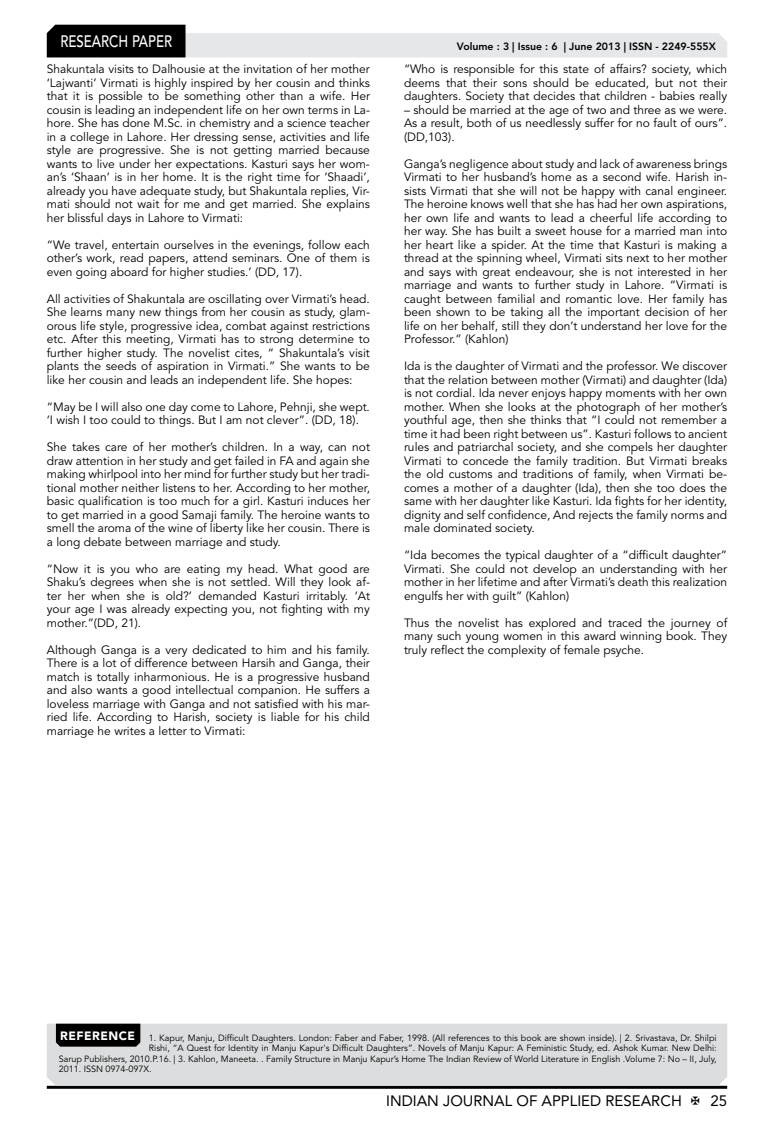
<style>
.page{position:relative;width:774px;height:1136px;background:#fff}
.page>*{position:absolute;margin:0;border:0;box-sizing:border-box;transform-origin:0 0}
.t1{font:500 16.5px "Avenir LT Std";color:#fff;scale:.8 1}
.t2{font:15px "Avenir LT Std";color:#000}
.t3{font:12px/13.5px "Avenir LT Std";color:#000;text-align:justify}
.t4{font:800 10.5px "Avenir LT Std";color:#000}
.t5{font:9px "Avenir LT Std";color:#000}
.s1{font-weight:900;font-size:12px;color:#fff}
</style>
<div class="page">
<hr style="left:47px;top:1085px;width:680px;height:3px;background:#000">
<svg style="left:47px;top:25px;width:680px;height:32px"></svg>
<div style="left:47px;top:1023px;width:680px;height:62px;background:#dcddde"></div>
<div style="left:56px;top:1023px;width:84px;height:23px;background:#000"></div>
<h1 class="t1" style="left:60px;top:32px;width:139px">RESEARCH PAPER</h1>
<p class="t3" style="left:47px;top:62px;width:325px">Shakuntala visits to Dalhousie at the invitation of her mother ‘Lajwanti’ Virmati is highly inspired by her cousin and thinks that it is possible to be something other than a wife. Her cousin is leading an independent life on her own terms in La&shy;hore. She has done M.Sc. in chemistry and a science teacher in a college in Lahore. Her dressing sense, activities and life style are progressive. She is not getting married because wants to live under her expectations. Kasturi says her wom&shy;an’s ‘Shaan’ is in her home. It is the right time for ‘Shaadi’, already you have adequate study, but Shakuntala replies, Vir&shy;mati should not wait for me and get married. She explains her blissful days in Lahore to Virmati:</p>
<p class="t3" style="left:47px;top:238px;width:325px">“We travel, entertain ourselves in the evenings, follow each other’s work, read papers, attend seminars. One of them is even going aboard for higher studies.’ (DD, 17).</p>
<p class="t3" style="left:47px;top:292px;width:325px">All activities of Shakuntala are oscillating over Virmati’s head.<br>She learns many new things from her cousin as study, glam&shy;orous life style, progressive idea, combat against restrictions etc. After this meeting, Virmati has to strong determine to further higher study. The novelist cites, “ Shakuntala’s visit plants the seeds of aspiration in Virmati.” She wants to be like her cousin and leads an independent life. She hopes:</p>
<p class="t3" style="left:47px;top:400px;width:325px">“May be I will also one day come to Lahore, Pehnji, she wept. ‘I wish I too could to things. But I am not clever”. (DD, 18).</p>
<p class="t3" style="left:47px;top:440px;width:325px">She takes care of her mother’s children. In a way, can not draw attention in her study and get failed in FA and again she making whirlpool into her mind for further study but her tradi&shy;tional mother neither listens to her. According to her mother, basic qualification is too much for a girl. Kasturi induces her to get married in a good Samaji family. The heroine wants to smell the aroma of the wine of liberty like her cousin. There is a long debate between marriage and study.</p>
<p class="t3" style="left:47px;top:562px;width:325px">“Now it is you who are eating my head. What good are Shaku’s degrees when she is not settled. Will they look af&shy;ter her when she is old?’ demanded Kasturi irritably. ‘At your age I was already expecting you, not fighting with my mother.”(DD, 21).</p>
<p class="t3" style="left:47px;top:643px;width:325px">Although Ganga is a very dedicated to him and his family.<br>There is a lot of difference between Harsih and Ganga, their match is totally inharmonious. He is a progressive husband and also wants a good intellectual companion. He suffers a loveless marriage with Ganga and not satisfied with his mar&shy;ried life. According to Harish, society is liable for his child marriage he writes a letter to Virmati:</p>
<p class="t4" style="left:457px;top:41px;width:261px">Volume : 3 | Issue : 6 | June 2013 | ISSN - 2249-555X</p>
<p class="t3" style="left:404px;top:62px;width:325px">“Who is responsible for this state of affairs? society, which deems that their sons should be educated, but not their daughters. Society that decides that children - babies really</p>
<p class="t3" style="left:404px;top:103px;width:325px">– should be married at the age of two and three as we were.<br>As a result, both of us needlessly suffer for no fault of ours”. (DD,103).</p>
<p class="t3" style="left:404px;top:157px;width:325px">Ganga’s negligence about study and lack of awareness brings Virmati to her husband’s home as a second wife. Harish in&shy;sists Virmati that she will not be happy with canal engineer.<br>The heroine knows well that she has had her own aspirations, her own life and wants to lead a cheerful life according to her way. She has built a sweet house for a married man into her heart like a spider. At the time that Kasturi is making a thread at the spinning wheel, Virmati sits next to her mother and says with great endeavour, she is not interested in her marriage and wants to further study in Lahore. “Virmati is caught between familial and romantic love. Her family has been shown to be taking all the important decision of her life on her behalf, still they don’t understand her love for the Professor.” (Kahlon)</p>
<p class="t3" style="left:404px;top:359px;width:325px">Ida is the daughter of Virmati and the professor. We discover that the relation between mother (Virmati) and daughter (Ida) is not cordial. Ida never enjoys happy moments with her own mother. When she looks at the photograph of her mother’s youthful age, then she thinks that “I could not remember a time it had been right between us”. Kasturi follows to ancient rules and patriarchal society, and she compels her daughter Virmati to concede the family tradition. But Virmati breaks the old customs and traditions of family, when Virmati be&shy;comes a mother of a daughter (Ida), then she too does the same with her daughter like Kasturi. Ida fights for her identity, dignity and self confidence, And rejects the family norms and male dominated society.</p>
<p class="t3" style="left:404px;top:548px;width:325px">“Ida becomes the typical daughter of a “difficult daughter” Virmati. She could not develop an understanding with her mother in her lifetime and after Virmati’s death this realization engulfs her with guilt” (Kahlon)</p>
<p class="t3" style="left:404px;top:616px;width:325px">Thus the novelist has explored and traced the journey of many such young women in this award winning book. They truly reflect the complexity of female psyche.</p>
<p class="t5" style="left:60px;top:1032px;width:658px"><span class="s1">REFERENCE</span> 1. Kapur, Manju, Difficult Daughters. London: Faber and Faber, 1998. (All references to this book are shown inside). | 2. Srivastava, Dr. Shilpi</p>
<p class="t5" style="left:149px;top:1042px;width:569px">Rishi, “A Quest for Identity in Manju Kapur's Difficult Daughters”. Novels of Manju Kapur: A Feministic Study, ed. Ashok Kumar. New Delhi:</p>
<p class="t5" style="left:59px;top:1053px;width:660px">Sarup Publishers, 2010.P.16. | 3. Kahlon, Maneeta. . Family Structure in Manju Kapur’s Home The Indian Review of World Literature in English .Volume 7: No – II, July,</p>
<p class="t5" style="left:59px;top:1063px;width:95px">2011. ISSN 0974-097X.</p>
<p class="t2" style="left:386px;top:1091px;width:297px">INDIAN JOURNAL OF APPLIED RESEARCH</p>
<p class="t2" style="left:710px;top:1091px;width:18px">25</p>
</div>
